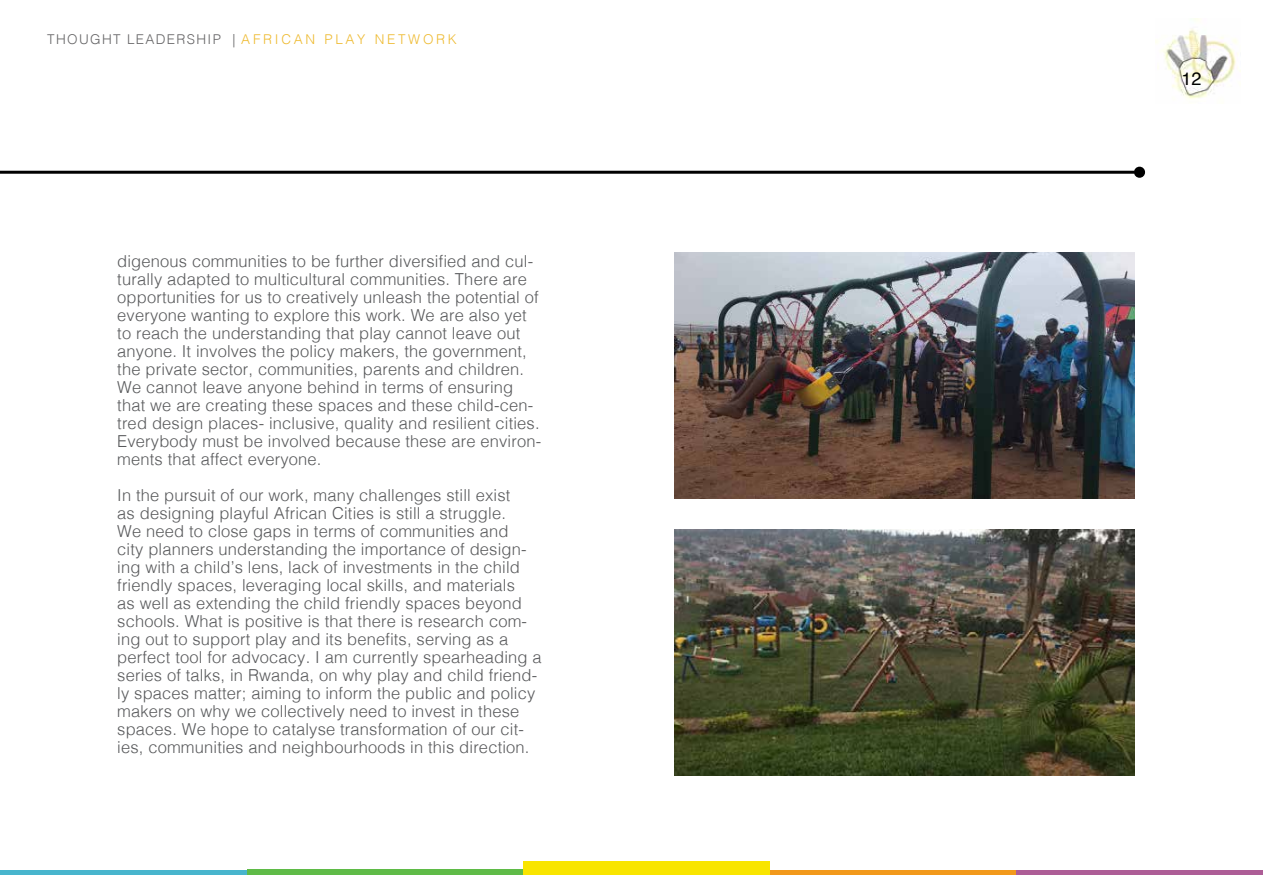
<style>
.page{position:relative;width:1263px;height:893px;background:#fff}
.page>*{position:absolute;margin:0;border:0;box-sizing:border-box;transform-origin:0 0}
.t1{font:18px "Helvetica";color:#000}
.t2{font:300 16.5px/18px "Helvetica";letter-spacing:.01em;color:#58595b}
.t3{font:300 13.5px "Helvetica";letter-spacing:.15em;color:#414042}
.s1{color:#eaaa00}
</style>
<div class="page">
<div style="left:0;top:870px;width:247px;height:5px;background:#48b5cd"></div>
<div style="left:247px;top:870px;width:276px;height:5px;background:#5fbb48"></div>
<div style="left:523px;top:861px;width:247px;height:14px;background:#f9e500"></div>
<div style="left:770px;top:870px;width:247px;height:5px;background:#f2991b"></div>
<div style="left:1017px;top:870px;width:246px;height:5px;background:#ad5d96"></div>
<img style="left:1156px;top:18px;width:81px;height:81px">
<hr style="left:0;top:171px;width:1135px;height:3px;background:#000">
<div style="left:1136px;top:169px;width:7px;height:7px;background:#000;border-radius:50%"></div>
<div style="left:1134px;top:167px;width:11px;height:11px;border:4px solid #000;border-radius:50%"></div>
<img style="left:675px;top:252px;width:459px;height:247px">
<img style="left:675px;top:529px;width:459px;height:247px">
<p class="t3" style="left:47px;top:28px;width:411px">THOUGHT LEADERSHIP | <span class="s1">AFRICAN PLAY NETWORK</span></p>
<p class="t2" style="left:117px;top:251px;width:425px">digenous communities to be further diversified and cul&shy;turally adapted to multicultural communities. There are opportunities for us to creatively unleash the potential of everyone wanting to explore this work. We are also yet to reach the understanding that play cannot leave out anyone. It involves the policy makers, the government, the private sector, communities, parents and children.<br>We cannot leave anyone behind in terms of ensuring that we are creating these spaces and these child-cen&shy;tred design places- inclusive, quality and resilient cities.<br>Everybody must be involved because these are environ&shy;ments that affect everyone.</p>
<p class="t2" style="left:117px;top:485px;width:426px">In the pursuit of our work, many challenges still exist<br>as designing playful African Cities is still a struggle.<br>We need to close gaps in terms of communities and<br>city planners understanding the importance of design&shy;ing with a child’s lens, lack of investments in the child friendly spaces, leveraging local skills, and materials<br>as well as extending the child friendly spaces beyond schools. What is positive is that there is research com&shy;ing out to support play and its benefits, serving as a perfect tool for advocacy. I am currently spearheading a series of talks, in Rwanda, on why play and child friend&shy;ly spaces matter; aiming to inform the public and policy makers on why we collectively need to invest in these spaces. We hope to catalyse transformation of our cit&shy;ies, communities and neighbourhoods in this direction.</p>
<p class="t1" style="left:1181px;top:64px;width:22px">12</p>
</div>
